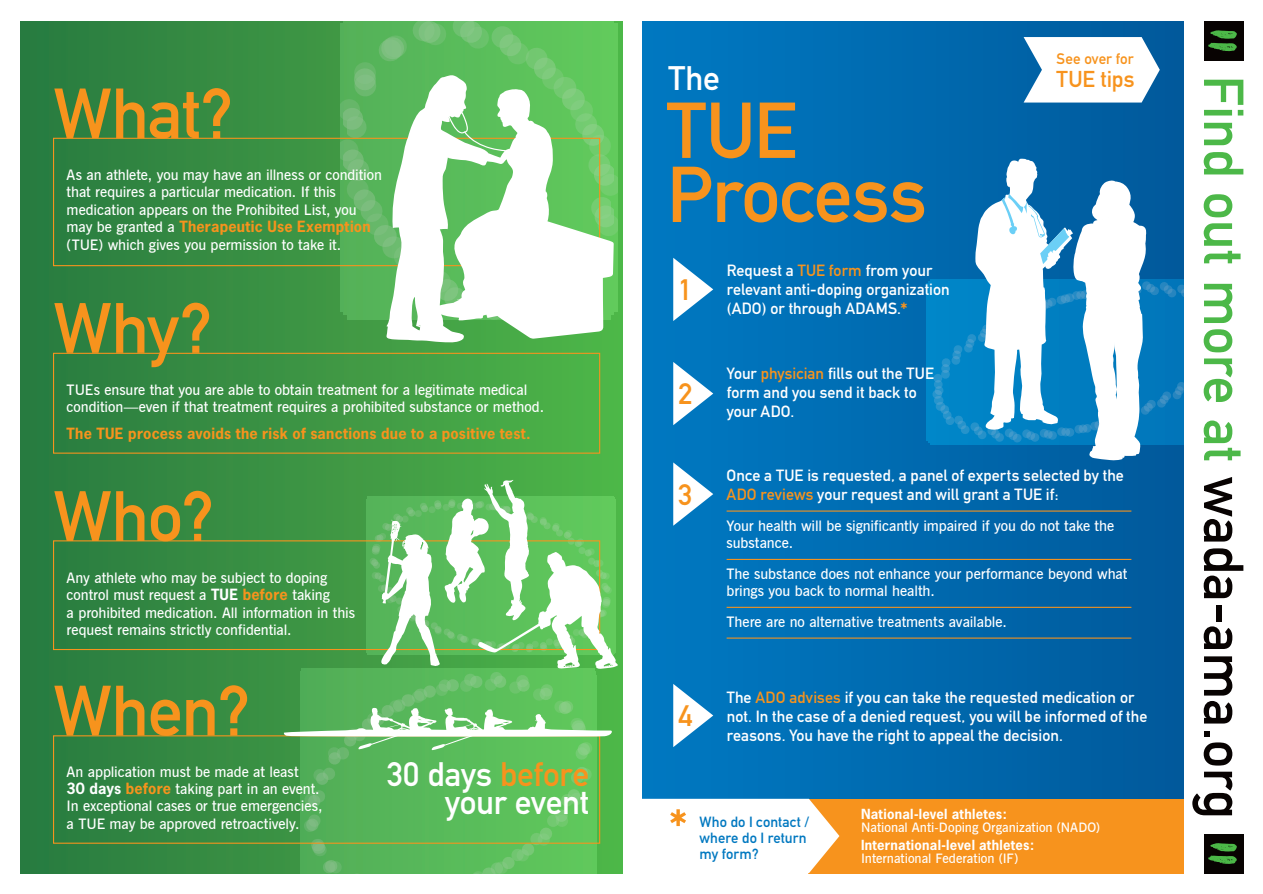
<style>
.page{position:relative;width:1263px;height:894px;background:#fff}
.page>*{position:absolute;margin:0;border:0;box-sizing:border-box;transform-origin:0 0}
.t1{font:77.7px "DIN Mittelschrift";letter-spacing:-.005em;color:#f7931d}
.t2{font:69.9px "DIN Mittelschrift";letter-spacing:-.015em;color:#f7931d}
.t3{font:56.7px "DIN Mittelschrift";color:#f7931d}
.t4{font:55.35px "DIN Mittelschrift";color:#4cb848}
.t5{font:33.45px "DIN Mittelschrift";letter-spacing:-.005em;color:#fff}
.t6{font:29.1px "DIN Mittelschrift";color:#f7931d}
.t7{font:22.65px "DIN Mittelschrift";letter-spacing:-.005em;color:#f7931d}
.t8{font:16.05px/18.9px "DIN Mittelschrift";color:#fff}
.t9{font:15px "DIN Mittelschrift";letter-spacing:.005em;color:#f7931d}
.t10{font:600 14.55px/17.4px "News Gothic BT";letter-spacing:-.005em;color:#fff}
.t11{font:700 14.55px "News Gothic";letter-spacing:.015em;color:#f7931d}
.t12{font:14.55px "DIN Mittelschrift";letter-spacing:.005em;color:#0078c0}
.t13{font:600 13.05px "News Gothic BT";color:#fff}
.t14{font:700 13.05px "News Gothic";letter-spacing:.02em;color:#fff}
.s1{font-family:"News Gothic";font-weight:700;color:#f7931d}
.s2{font-family:"News Gothic";font-weight:700}
.s3{color:#f7931d}
.s4{font-size:21.9px;color:#f7931d}
.s5{color:#080302}
</style>
<div class="page">
<div style="left:642px;top:21px;width:542px;height:777px;background:linear-gradient(to right,#017ac2,#035a9a)"></div>
<div style="left:20px;top:21px;width:602px;height:851px;background:linear-gradient(to right,#2b7940,#51b548)"></div>
<div style="left:808px;top:798px;width:376px;height:74px;background:#f7931d"></div>
<svg style="left:642px;top:798px;width:197px;height:74px"></svg>
<svg style="left:1023px;top:37px;width:136px;height:65px"></svg>
<svg style="left:340px;top:21px;width:277px;height:298px;background:#5fbb60"></svg>
<div style="left:1203px;top:21px;width:40px;height:39px;background:#080302"></div>
<svg style="left:1208px;top:30px;width:29px;height:21px"></svg>
<div style="left:1203px;top:833px;width:40px;height:39px;background:#080302"></div>
<svg style="left:1208px;top:843px;width:29px;height:20px"></svg>
<div style="left:53px;top:352px;width:547px;height:101px;border:1px solid #f7931d"></div>
<div style="left:53px;top:138px;width:547px;height:128px;border:1px solid #f7931d"></div>
<svg style="left:926px;top:158px;width:258px;height:302px"></svg>
<svg style="left:673px;top:258px;width:40px;height:63px"></svg>
<svg style="left:673px;top:362px;width:40px;height:63px"></svg>
<hr style="left:726px;top:510px;width:405px;height:1px;background:#f7931d">
<hr style="left:726px;top:558px;width:405px;height:1px;background:#f7931d">
<hr style="left:726px;top:606px;width:405px;height:1px;background:#f7931d">
<hr style="left:726px;top:637px;width:405px;height:1px;background:#f7931d">
<svg style="left:673px;top:462px;width:40px;height:63px"></svg>
<svg style="left:673px;top:683px;width:40px;height:63px"></svg>
<svg style="left:386px;top:75px;width:228px;height:268px"></svg>
<svg style="left:283px;top:479px;width:335px;height:395px;background:#6bbd6a"></svg>
<p class="t2" style="left:54px;top:73px;width:182px">What?</p>
<p class="t10" style="left:67px;top:166px;width:317px">As an athlete, you may have an illness or condition that requires a particular medication. If this medication appears on the Prohibited List, you may be granted a <span class="s1">Therapeutic Use Exemption </span>(TUE) which gives you permission to take it.</p>
<p class="t2" style="left:54px;top:287px;width:161px">Why?</p>
<p class="t10" style="left:67px;top:381px;width:479px">TUEs ensure that you are able to obtain treatment for a legitimate medical condition—even if that treatment requires a prohibited substance or method.</p>
<p class="t11" style="left:67px;top:423px;width:465px">The TUE process avoids the risk of sanctions due to a positive test.</p>
<p class="t2" style="left:54px;top:475px;width:163px">Who?</p>
<p class="t10" style="left:67px;top:568px;width:262px">Any athlete who may be subject to doping</p>
<p class="t10" style="left:67px;top:585px;width:265px">control must request a <span class="s2">TUE</span> <span class="s1">before</span> taking</p>
<p class="t10" style="left:67px;top:603px;width:290px">a prohibited medication. All information in this</p>
<p class="t10" style="left:67px;top:620px;width:226px">request remains strictly confidential.</p>
<p class="t2" style="left:54px;top:669px;width:199px">When?</p>
<p class="t10" style="left:67px;top:762px;width:257px">An application must be made at least<br><span class="s2">30 days</span> <span class="s1">before</span> taking part in an event.<br>In exceptional cases or true emergencies, a TUE may be approved retroactively.</p>
<p class="t5" style="left:387px;top:754px;width:203px">30 days <span class="s3">before</span></p>
<p class="t5" style="left:445px;top:782px;width:145px">your event</p>
<p class="t5" style="left:668px;top:58px;width:53px">The</p>
<p class="t1" style="left:667px;top:85px;width:132px">TUE</p>
<p class="t1" style="left:667px;top:149px;width:261px">Process</p>
<p class="t6" style="left:678px;top:273px;width:15px">1</p>
<p class="t6" style="left:678px;top:377px;width:15px">2</p>
<p class="t8" style="left:727px;top:261px;width:224px">Request a <span class="s3">TUE form</span> from your relevant anti-doping organization (ADO) or through ADAMS.<span class="s4">*</span></p>
<p class="t8" style="left:727px;top:364px;width:209px">Your <span class="s3">physician</span> fills out the TUE form and you send it back to your ADO.</p>
<p class="t9" style="left:1056px;top:50px;width:79px">See over for</p>
<p class="t7" style="left:1056px;top:66px;width:79px">TUE tips</p>
<p class="t6" style="left:678px;top:477px;width:15px">3</p>
<p class="t6" style="left:678px;top:698px;width:15px">4</p>
<p class="t8" style="left:726px;top:466px;width:399px">Once a TUE is requested, a panel of experts selected by the<br><span class="s3">ADO reviews</span> your request and will grant a TUE if:</p>
<p class="t10" style="left:726px;top:516px;width:389px">Your health will be significantly impaired if you do not take the substance.</p>
<p class="t10" style="left:726px;top:564px;width:402px">The substance does not enhance your performance beyond what brings you back to normal health.</p>
<p class="t10" style="left:726px;top:612px;width:282px">There are no alternative treatments available.</p>
<p class="t8" style="left:727px;top:687px;width:422px">The <span class="s3">ADO advises</span> if you can take the requested medication or not. In the case of a denied request, you will be informed of the reasons. You have the right to appeal the decision.</p>
<p class="t3" style="left:668px;top:796px;width:21px">*</p>
<p class="t12" style="left:699px;top:813px;width:111px">Who do I contact /</p>
<p class="t12" style="left:699px;top:829px;width:109px">where do I return</p>
<p class="t12" style="left:699px;top:845px;width:61px">my form?</p>
<p class="t14" style="left:861px;top:805px;width:147px">National-level athletes:</p>
<p class="t13" style="left:861px;top:819px;width:240px">National Anti-Doping Organization (NADO)</p>
<p class="t14" style="left:861px;top:835px;width:175px">International-level athletes:</p>
<p class="t13" style="left:861px;top:849px;width:159px">International Federation (IF)</p>
<p class="t4" style="left:1255px;top:75px;width:744px;rotate:90deg">Find out more at <span class="s5">wada-ama.org</span></p>
</div>
